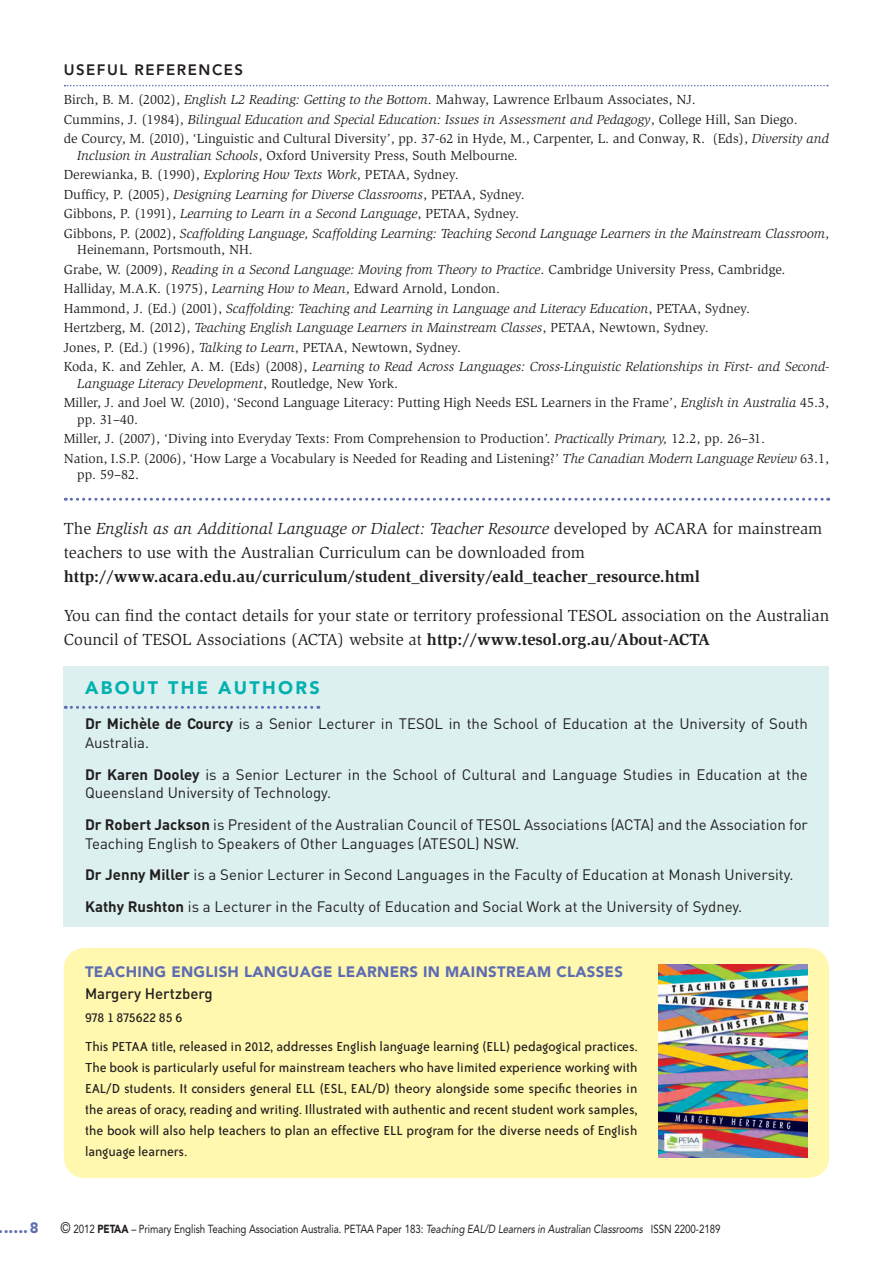
<style>
.page{position:relative;width:893px;height:1263px;background:#fff}
.page>*{position:absolute;margin:0;border:0;box-sizing:border-box;transform-origin:0 0}
.t1{font:900 18px "Avenir";letter-spacing:.13em;color:#00b1b0}
.t2{font:16.5px/24px "Slimbach";color:#231f20}
.t3{font:700 16.5px "Slimbach";color:#231f20}
.t4{font:900 16.5px "Avenir";color:#5d6cb3}
.t5{font:15px/18.8px "DIN";color:#231f20}
.t6{font:15px/21px "Bailey Sans ITC";color:#231f20}
.t7{font:900 15px "Avenir";letter-spacing:.02em;color:#5d6cb3}
.t8{font:800 15px "Avenir";color:#231f20}
.t9{font:500 15px "DIN";color:#231f20}
.t10{font:13.5px/19.5px "Slimbach";color:#231f20}
.t11{font:italic 13.5px/19.5px "Slimbach";color:#231f20}
.t12{font:11.7px "Avenir";letter-spacing:-.005em;color:#231f20;scale:.83 1}
.s1{font-style:italic}
.s2{font-style:normal}
.s3{font-weight:700}
.s4{font-size:15px}
.s5{font-size:15.3px}
.s6{font-weight:900}
</style>
<div class="page">
<div style="left:64px;top:666px;width:765px;height:261px;background:#dbf0ef"></div>
<svg style="left:65px;top:706px;width:254px;height:3px"></svg>
<svg style="left:65px;top:85px;width:763px;height:1px"></svg>
<svg style="left:65px;top:498px;width:764px;height:3px"></svg>
<div style="left:64px;top:948px;width:765px;height:230px;background:#fff8ae;border-radius:21px"></div>
<img style="left:659px;top:965px;width:149px;height:192px">
<p class="t8" style="left:64px;top:61px;width:49px">USEFUL</p>
<p class="t8" style="left:135px;top:61px;width:110px">REFERENCE S</p>
<p class="t10" style="left:64px;top:90px;width:767px">Birch, B. M. (2002), <span class="s1">English L2 Reading: Getting to the Bottom</span>. Mahway, Lawrence Erlbaum Associates, NJ.<br>Cummins, J. (1984), <span class="s1">Bilingual Education and Special Education: Issues in Assessment and Pedagogy</span>, College Hill, San Diego.<br>de Courcy, M. (2010), ‘Linguistic and Cultural Diversity’, pp. 37-62 in Hyde, M., Carpenter, L. and Conway, R. (Eds), <span class="s1">Diversity and</span></p>
<p class="t11" style="left:64px;top:146px;width:767px;text-indent:14px">Inclusion in Australian Schools<span class="s2">, Oxford University Press, South Melbourne.<br>Derewianka, B. (1990),</span> Exploring How Texts Work<span class="s2">, PETAA, Sydney.<br>Dufficy, P. (2005),</span> Designing Learning for Diverse Classrooms<span class="s2">, PETAA, Sydney.<br>Gibbons, P. (1991),</span> Learning to Learn in a Second Language<span class="s2">, PETAA, Sydney.<br>Gibbons, P. (2002),</span> Scaffolding Language, Scaffolding Learning: Teaching Second Language Learners in the Mainstream Classroom<span class="s2">,</span></p>
<p class="t10" style="left:64px;top:240px;width:767px;text-indent:14px">Heinemann, Portsmouth, NH.<br>Grabe, W. (2009), <span class="s1">Reading in a Second Language: Moving from Theory to Practice</span>. Cambridge University Press, Cambridge.<br>Halliday, M.A.K. (1975), <span class="s1">Learning How to Mean</span>, Edward Arnold, London.<br>Hammond, J. (Ed.) (2001), <span class="s1">Scaffolding: Teaching and Learning in Language and Literacy Education</span>, PETAA, Sydney.<br>Hertzberg, M. (2012), <span class="s1">Teaching English Language Learners in Mainstream Classes</span>, PETAA, Newtown, Sydney.<br>Jones, P. (Ed.) (1996), <span class="s1">Talking to Learn</span>, PETAA, Newtown, Sydney.<br>Koda, K. and Zehler, A. M. (Eds) (2008), <span class="s1">Learning to Read Across Languages: Cross-Linguistic Relationships in First- and Second-</span></p>
<p class="t10" style="left:64px;top:374px;width:767px;text-indent:14px"><span class="s1">Language Literacy Development</span>, Routledge, New York.<br>Miller, J. and Joel W. (2010), ‘Second Language Literacy: Putting High Needs ESL Learners in the Frame’, <span class="s1">English in Australia</span> 45.3,</p>
<p class="t10" style="left:64px;top:410px;width:767px;text-indent:14px">pp. 31–40.<br>Miller, J. (2007), ‘Diving into Everyday Texts: From Comprehension to Production’. <span class="s1">Practically Primary,</span> 12.2, pp. 26–31.<br>Nation, I.S.P. (2006), ‘How Large a Vocabulary is Needed for Reading and Listening?’ <span class="s1">The Canadian Modern Language Review</span> 63.1,</p>
<p class="t10" style="left:77px;top:465px;width:63px">pp. 59–82.</p>
<p class="t2" style="left:64px;top:517px;width:760px">The <span class="s1">English as an Additional Language or Dialect: Teacher Resource</span> developed by ACARA for mainstream teachers to use with the Australian Curriculum can be downloaded from</p>
<p class="t3" style="left:64px;top:567px;width:638px">http://www.acara.edu.au/curriculum/student_diversity/eald_teacher_resource.html</p>
<p class="t2" style="left:64px;top:604px;width:767px">You can find the contact details for your state or territory professional TESOL association on the Australian<br>Council of TESOL Associations (ACTA) website at <span class="s3">http://www.tesol.org.au/About-ACTA</span></p>
<h1 class="t1" style="left:85px;top:676px;width:236px">ABOUT THE AUTHORS</h1>
<p class="t5" style="left:85px;top:714px;width:724px"><span class="s3">Dr Michèle de Courcy</span> is a Senior Lecturer in TESOL in the School of Education at the University of South<br>Australia.</p>
<p class="t5" style="left:85px;top:764px;width:724px"><span class="s3">Dr Karen Dooley</span> is a Senior Lecturer in the School of Cultural and Language Studies in Education at the<br>Queensland University of Technology.</p>
<p class="t5" style="left:85px;top:815px;width:724px"><span class="s3">Dr Robert Jackson</span> is President of the Australian Council of TESOL Associations (ACTA) and the Association for<br>Teaching English to Speakers of Other Languages (ATESOL) NSW.</p>
<p class="t5" style="left:85px;top:859px;width:710px;line-height:31.5px"><span class="s3">Dr Jenny Miller</span> is a Senior Lecturer in Second Languages in the Faculty of Education at Monash University.<br><span class="s3">Kathy Rushton</span> is a Lecturer in the Faculty of Education and Social Work at the University of Sydney.</p>
<p class="t7" style="left:85px;top:962px;width:256px">TEA CHING ENGLISH LA NGUAGE LEA</p>
<p class="t7" style="left:367px;top:962px;width:153px">RNERS IN MAINSTREAM</p>
<p class="t7" style="left:556px;top:962px;width:68px">CLASSES</p>
<p class="t9" style="left:85px;top:984px;width:129px">Margery Hertzberg</p>
<p class="t6" style="left:85px;top:1003px;width:554px;line-height:29.5px">978 1 875622 85 6<br>This PETAA title, released in 2012, addresses English language learning (ELL) pedagogical practices.</p>
<p class="t6" style="left:85px;top:1057px;width:554px;text-align:justify">The book is particularly useful for mainstream teachers who have limited experience working with EAL/D students. It considers general ELL (ESL, EAL/D) theory alongside some specific theories in the areas of oracy, reading and writing. Illustrated with authentic and recent student work samples, the book will also help teachers to plan an effective ELL program for the diverse needs of English language learners.</p>
<p class="t4" style="left:-1px;top:1217px;width:41px">......<span class="s4">8</span></p>
<p class="t12" style="left:61px;top:1222px;width:797px"><span class="s5">©</span> 2012 <span class="s6">PETAA</span> – Primary English Teaching Association Australia. PETAA Paper 183: <span class="s1">Teaching EAL/D Learners in Australian Classrooms</span> ISSN 2200-2189</p>
</div>
